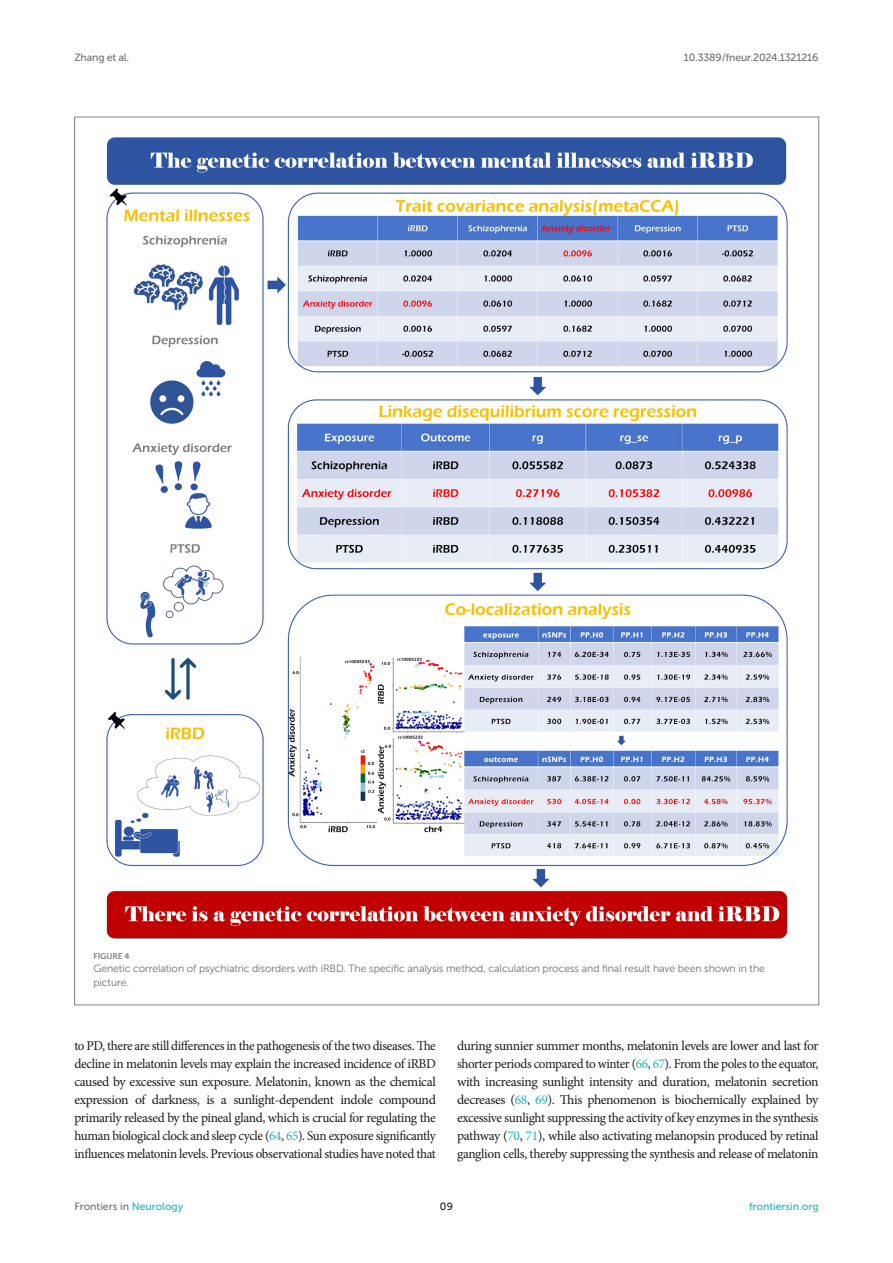
<style>
.page{position:relative;width:893px;height:1263px;background:#fff}
.page>*{position:absolute;margin:0;border:0;box-sizing:border-box;transform-origin:0 0}
.TEXT{font:13.5px/18px "Minion Pro";letter-spacing:-.03em;color:#1b1c1b;text-align:justify}
.FIG_LEG{font:10.5px/13.5px "Museo Sans 300";letter-spacing:-.01em;color:#706f70}
.t1{font:10.5px "Museo Sans 500";letter-spacing:-.015em;color:#706f70}
.t2{font:10.5px "Museo Sans 500";color:#1db5c3}
.t3{font:10.5px "Museo Sans 500";color:#1b1c1b}
.FIG_HD{font:8.25px "Museo Sans 700";letter-spacing:-.01em;color:#7e7f7f}
.s1{color:#1db5c3}
</style>
<div class="page">
<img style="left:106px;top:137px;width:682px;height:802px">
<p class="t1" style="left:74px;top:51px;width:56px">Zhang et al.</p>
<p class="t1" style="left:684px;top:51px;width:136px">10.3389/fneur.2024.1321216</p>
<p class="FIG_HD" style="left:94px;top:951px;width:37px">FIGURE 4</p>
<p class="FIG_LEG" style="left:94px;top:962px;width:673px">Genetic correlation of psychiatric disorders with iRBD. The specific analysis method, calculation process and final result have been shown in the picture.</p>
<p class="TEXT" style="left:74px;top:1037px;width:363px">to PD, there are still differences in the pathogenesis of the two diseases. The decline in melatonin levels may explain the increased incidence of iRBD caused by excessive sun exposure. Melatonin, known as the chemical expression of darkness, is a sunlight-dependent indole compound primarily released by the pineal gland, which is crucial for regulating the human biological clock and sleep cycle (<span class="s1">64</span>, <span class="s1">65</span>). Sun exposure significantly influences melatonin levels. Previous observational studies have noted that</p>
<p class="TEXT" style="left:457px;top:1037px;width:363px">during sunnier summer months, melatonin levels are lower and last for shorter periods compared to winter (<span class="s1">66</span>, <span class="s1">67</span>). From the poles to the equator, with increasing sunlight intensity and duration, melatonin secretion decreases (<span class="s1">68</span>, <span class="s1">69</span>). This phenomenon is biochemically explained by excessive sunlight suppressing the activity of key enzymes in the synthesis pathway (<span class="s1">70</span>, <span class="s1">71</span>), while also activating melanopsin produced by retinal ganglion cells, thereby suppressing the synthesis and release of melatonin</p>
<p class="t1" style="left:74px;top:1200px;width:110px">Frontiers in <span class="s1">Neurology</span></p>
<p class="t3" style="left:440px;top:1200px;width:15px">09</p>
<p class="t2" style="left:749px;top:1200px;width:71px">frontiersin.org</p>
</div>
